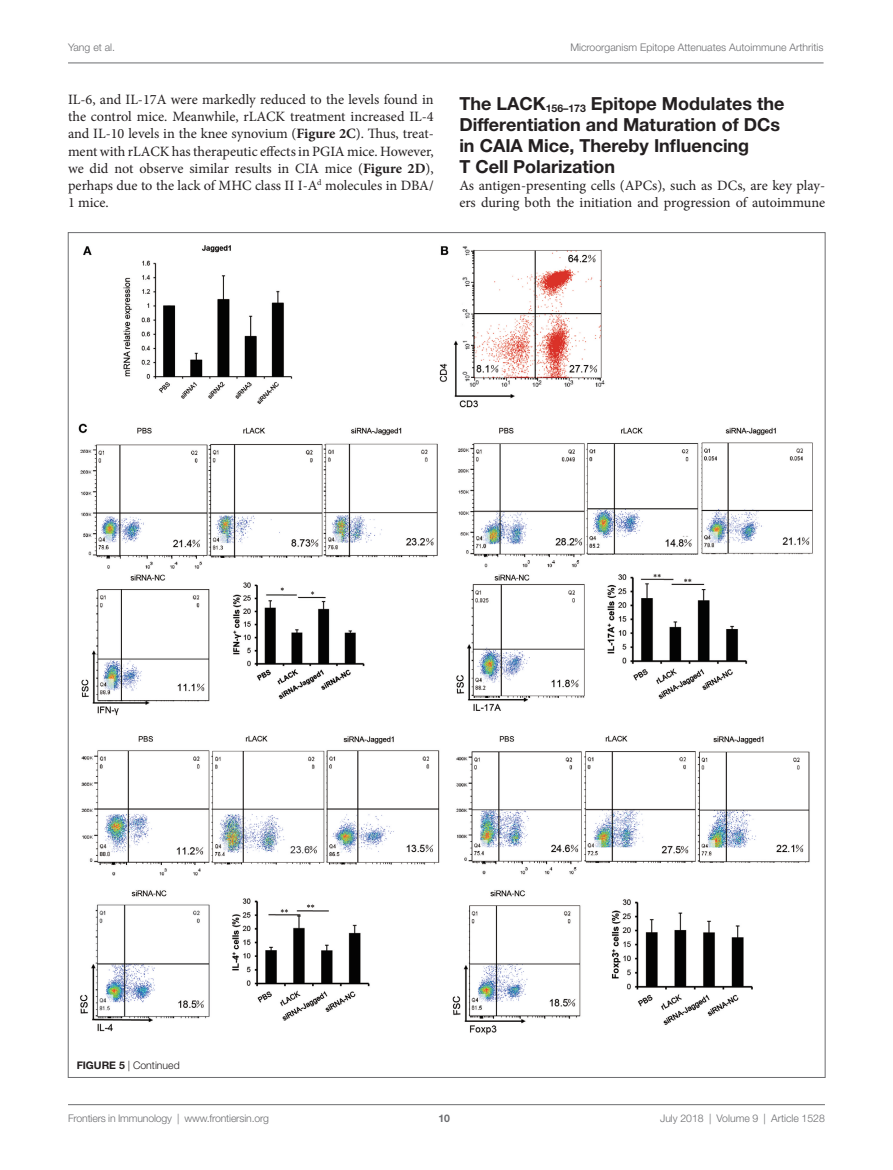
<style>
.page{position:relative;width:893px;height:1170px;background:#fff}
.page>*{position:absolute;margin:0;border:0;box-sizing:border-box;transform-origin:0 0}
.t1{font:700 18px/21px "Helvetica Neue LT Std";color:#231f20}
.t2{font:14.25px/17.2px "Minion Pro";color:#231f20;text-align:justify}
.t3{font:300 10.5px "Helvetica Neue LT Std";color:#6c6d70}
.t4{font:300 10.5px "Helvetica Neue LT Std";color:#231f20}
.t5{font:700 10.5px "Helvetica Neue LT Std";color:#6c6d70}
.s1{font-weight:700}
</style>
<div class="page">
<img style="left:79px;top:245px;width:734px;height:790px">
<hr style="left:68px;top:63px;width:756px;height:1px;background:#6c6d70">
<hr style="left:68px;top:1104px;width:757px;height:1px;background:#6c6d70">
<p class="t3" style="left:68px;top:41px;width:49px">Yang et al.</p>
<p class="t3" style="left:570px;top:41px;width:255px">Microorganism Epitope Attenuates Autoimmune Arthritis</p>
<p class="t2" style="left:68px;top:91px;width:367px">IL-6, and IL-17A were markedly reduced to the levels found in the control mice. Meanwhile, rLACK treatment increased IL-4 and IL-10 levels in the knee synovium (<span class="s1">Figure 2C</span>). Thus, treat&shy;ment with rLACK has therapeutic effects in PGIA mice. However, we did not observe similar results in CIA mice (<span class="s1">Figure 2D</span>), perhaps due to the lack of MHC class II I-A<sup>d</sup> molecules in DBA/ 1 mice.</p>
<p class="t1" style="left:459px;top:93px;width:50px">The LAC</p>
<p class="t1" style="left:459px;top:93px;width:327px;text-indent:73px">K<sub>156–173</sub> Epitope Modulates the<br>Differentiation and Maturation of DCs in CAIA</p>
<p class="t1" style="left:459px;top:135px;width:291px;text-indent:69px">Mice, Thereby Influencing<br>T Cell Polarization</p>
<p class="t2" style="left:459px;top:177px;width:367px">As antigen-presenting cells (APCs), such as DCs, are key play&shy;ers during both the initiation and progression of autoimmune</p>
<p class="t4" style="left:77px;top:1059px;width:105px"><span class="s1">Figure 5</span> | Continued</p>
<p class="t3" style="left:68px;top:1111px;width:203px">Frontiers in Immunology | www.frontiersin.org</p>
<p class="t3" style="left:660px;top:1111px;width:166px">July 2018 | Volume 9 | Article 1528</p>
<p class="t5" style="left:439px;top:1111px;width:13px">10</p>
</div>
